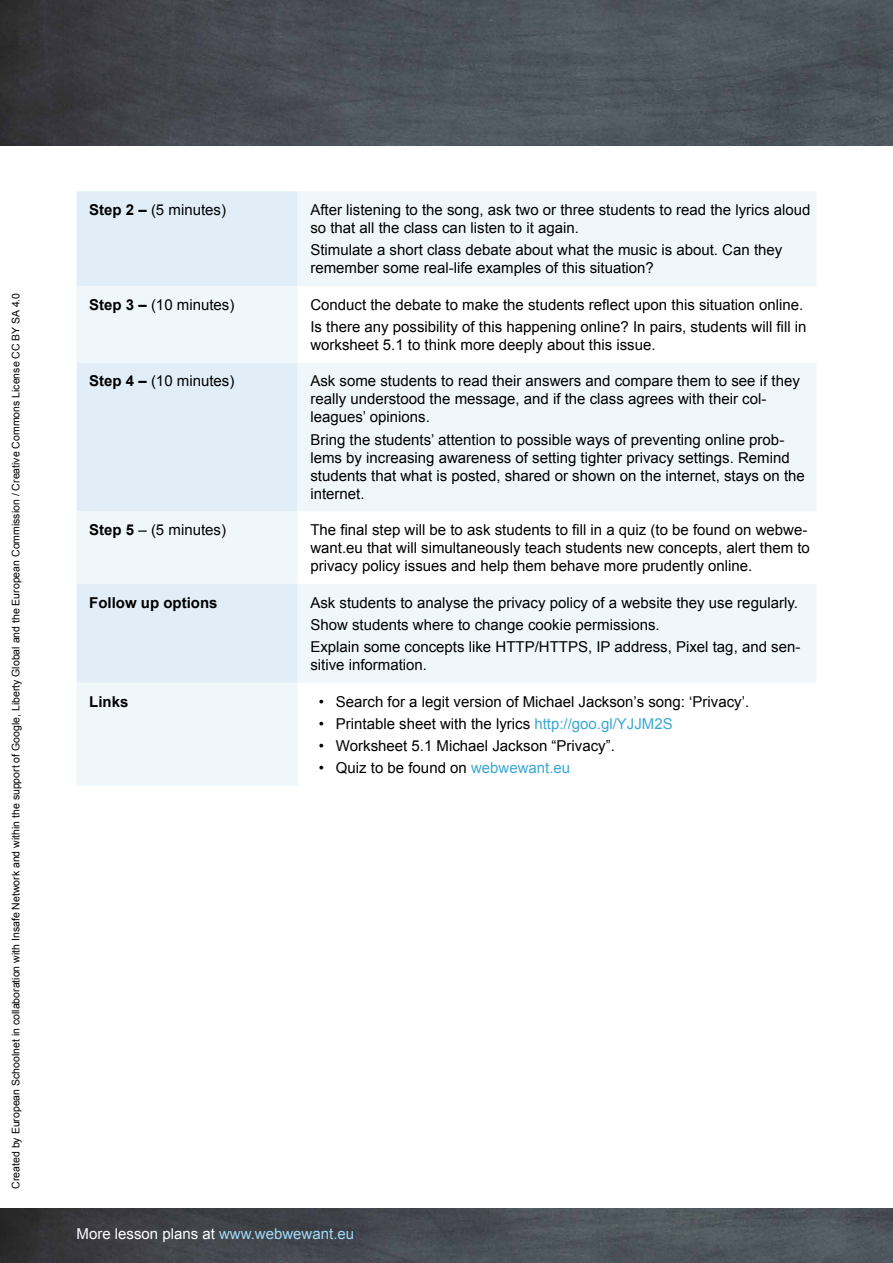
<style>
.page{position:relative;width:893px;height:1263px;background:#fff}
.page>*{position:absolute;margin:0;border:0;box-sizing:border-box;transform-origin:0 0}
.t1{font:15px/18px "Arial";color:#000}
.t2{font:15px "Arial";color:#fff}
.t3{font:700 15px "Arial";color:#000}
.t4{font:10.5px "Arial";color:#000}
.s1{font-weight:700}
.s2{color:#3ba9d2}
.s3{color:#a1daf8}
</style>
<div class="page">
<img style="left:0;top:1209px;width:893px;height:54px">
<img style="left:0;top:0;width:893px;height:146px">
<svg style="left:77px;top:191px;width:739px;height:595px;fill:#f0f7fb"></svg>
<p class="t4" style="left:9px;top:1188px;width:897px;rotate:-90deg">Created by European Schoolnet in collaboration with Insafe Network and within the support of Google, Liberty Global and the European Commission / Creative Commons License CC BY SA 4.0</p>
<p class="t1" style="left:89px;top:201px;width:138px"><span class="s1">Step 2 –</span> (5 minutes)</p>
<p class="t1" style="left:310px;top:201px;width:501px">After listening to the song, ask two or three students to read the lyrics aloud so that all the class can listen to it again.</p>
<p class="t1" style="left:310px;top:241px;width:473px">Stimulate a short class debate about what the music is about. Can they remember some real-life examples of this situation?</p>
<p class="t1" style="left:89px;top:296px;width:147px"><span class="s1">Step 3 –</span> (10 minutes)</p>
<p class="t1" style="left:310px;top:293px;width:498px;line-height:22.2px">Conduct the debate to make the students reflect upon this situation online.<br>Is there any possibility of this happening online? In pairs, students will fill in</p>
<p class="t1" style="left:310px;top:336px;width:347px">worksheet 5.1 to think more deeply about this issue.</p>
<p class="t1" style="left:89px;top:372px;width:147px"><span class="s1">Step 4 –</span> (10 minutes)</p>
<p class="t1" style="left:310px;top:372px;width:491px">Ask some students to read their answers and compare them to see if they really understood the message, and if the class agrees with their col&shy;leagues’ opinions.</p>
<p class="t1" style="left:310px;top:431px;width:496px">Bring the students’ attention to possible ways of preventing online prob&shy;lems by increasing awareness of setting tighter privacy settings. Remind students that what is posted, shared or shown on the internet, stays on the internet.</p>
<p class="t1" style="left:89px;top:521px;width:138px"><span class="s1">Step 5</span> – (5 minutes)</p>
<p class="t1" style="left:310px;top:521px;width:501px">The final step will be to ask students to fill in a quiz (to be found on webwe&shy;want.eu that will simultaneously teach students new concepts, alert them to privacy policy issues and help them behave more prudently online.</p>
<p class="t3" style="left:89px;top:592px;width:130px">Follow up options</p>
<p class="t1" style="left:310px;top:591px;width:491px;line-height:22.2px">Ask students to analyse the privacy policy of a website they use regularly.<br>Show students where to change cookie permissions.<br>Explain some concepts like HTTP/HTTPS, IP address, Pixel tag, and sen-</p>
<p class="t1" style="left:310px;top:656px;width:118px">sitive information.</p>
<p class="t3" style="left:89px;top:691px;width:41px">Links</p>
<p class="t1" style="left:319px;top:692px;width:432px">• Search for a legit version of Michael Jackson’s song: ‘Privacy’.</p>
<p class="t1" style="left:319px;top:715px;width:355px">• Printable sheet with the lyrics <span class="s2">http://goo.gl/YJJM2S</span></p>
<p class="t1" style="left:319px;top:737px;width:297px">• Worksheet 5.1 Michael Jackson “Privacy”.</p>
<p class="t1" style="left:319px;top:759px;width:253px">• Quiz to be found on <span class="s2">webwewant.eu</span></p>
<p class="t2" style="left:77px;top:1224px;width:279px">More lesson plans at <span class="s3">www.webwewant.eu</span></p>
</div>
